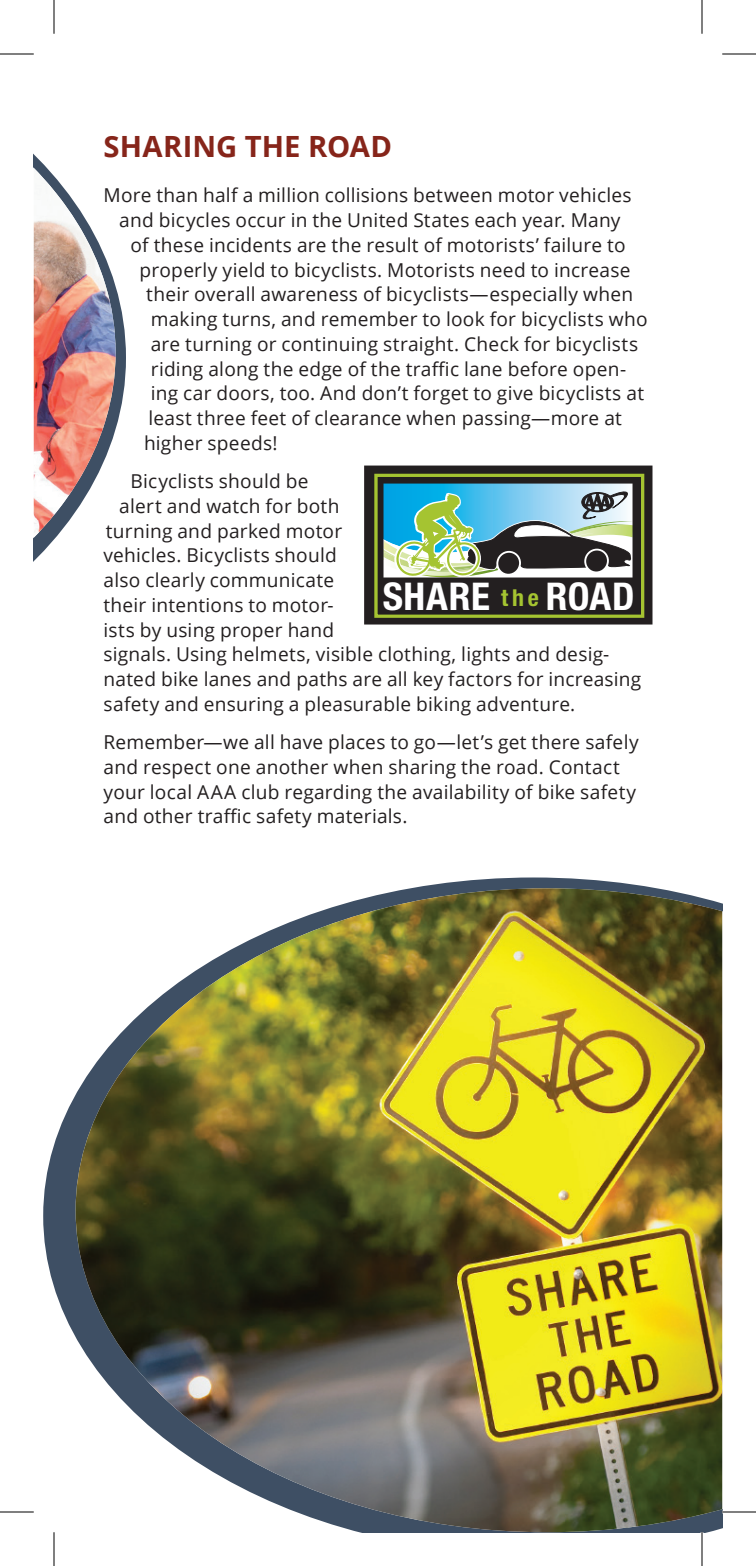
<style>
.page{position:relative;width:756px;height:1566px;background:#fff}
.page>*{position:absolute;margin:0;border:0;box-sizing:border-box;transform-origin:0 0}
.t1{font:700 condensed 38.25px "Helvetica Neue";letter-spacing:.01em;color:#fff}
.t2{font:700 29.25px "Open Sans";letter-spacing:.005em;color:#86251a}
.t3{font:19.12px/24.8px "Open Sans";letter-spacing:.015em;color:#231f20}
.s1{font-size:23.4px;color:#a5c431}
</style>
<div class="page">
<svg style="left:116px;top:288px;width:10px;height:139px"></svg>
<svg style="left:34px;top:154px;width:21px;height:407px"></svg>
<img style="left:34px;top:168px;width:82px;height:370px">
<svg style="left:43px;top:878px;width:612px;height:460px"></svg>
<img style="left:76px;top:888px;width:646px;height:644px">
<svg style="left:364px;top:466px;width:288px;height:159px;background:#5a7169"></svg>
<hr style="left:0;top:54px;width:34px;height:1px;background:#000">
<hr style="left:722px;top:54px;width:34px;height:1px;background:#000">
<hr style="left:0;top:1512px;width:34px;height:1px;background:#000">
<hr style="left:722px;top:1512px;width:34px;height:1px;background:#000">
<hr style="left:54px;top:0;width:1px;height:34px;background:#000">
<hr style="left:54px;top:1532px;width:1px;height:34px;background:#000">
<hr style="left:702px;top:0;width:1px;height:34px;background:#000">
<hr style="left:702px;top:1532px;width:1px;height:34px;background:#000">
<h2 class="t2" style="left:104px;top:126px;width:290px">SHARING THE ROAD</h2>
<p class="t3" style="left:104px;top:183px;width:530px">More than half a million collisions between motor vehicles</p>
<p class="t3" style="left:119px;top:207px;width:503px">and bicycles occur in the United States each year. Many</p>
<p class="t3" style="left:131px;top:232px;width:497px">of these incidents are the result of motorists’ failure to</p>
<p class="t3" style="left:140px;top:257px;width:493px">properly yield to bicyclists. Motorists need to increase</p>
<p class="t3" style="left:146px;top:282px;width:488px">their overall awareness of bicyclists—especially when</p>
<p class="t3" style="left:151px;top:306px;width:498px">making turns, and remember to look for bicyclists who</p>
<p class="t3" style="left:151px;top:331px;width:489px">are turning or continuing straight. Check for bicyclists</p>
<p class="t3" style="left:151px;top:356px;width:477px">riding along the edge of the traffic lane before open-</p>
<p class="t3" style="left:151px;top:381px;width:495px">ing car doors, too. And don’t forget to give bicyclists at</p>
<p class="t3" style="left:149px;top:405px;width:475px">least three feet of clearance when passing—more at</p>
<p class="t3" style="left:144px;top:430px;width:135px">higher speeds!</p>
<p class="t3" style="left:131px;top:468px;width:180px">Bicyclists should be</p>
<p class="t3" style="left:119px;top:493px;width:222px">alert and watch for both</p>
<p class="t3" style="left:106px;top:518px;width:238px">turning and parked motor</p>
<p class="t3" style="left:103px;top:543px;width:235px">vehicles. Bicyclists should</p>
<p class="t3" style="left:103px;top:567px;width:232px">also clearly communicate</p>
<p class="t3" style="left:103px;top:592px;width:231px">their intentions to motor-</p>
<p class="t3" style="left:103px;top:617px;width:232px">ists by using proper hand</p>
<p class="t3" style="left:103px;top:642px;width:507px">signals. Using helmets, visible clothing, lights and desig-</p>
<p class="t3" style="left:103px;top:666px;width:539px">nated bike lanes and paths are all key factors for increasing</p>
<p class="t3" style="left:103px;top:691px;width:473px">safety and ensuring a pleasurable biking adventure.</p>
<p class="t3" style="left:103px;top:729px;width:537px">Remember—we all have places to go—let’s get there safely and respect one another when sharing the road. Contact your local AAA club regarding the availability of bike safety and other traffic safety materials.</p>
<h1 class="t1" style="left:383px;top:565px;width:253px">SHARE <span class="s1">the</span> ROAD</h1>
</div>
